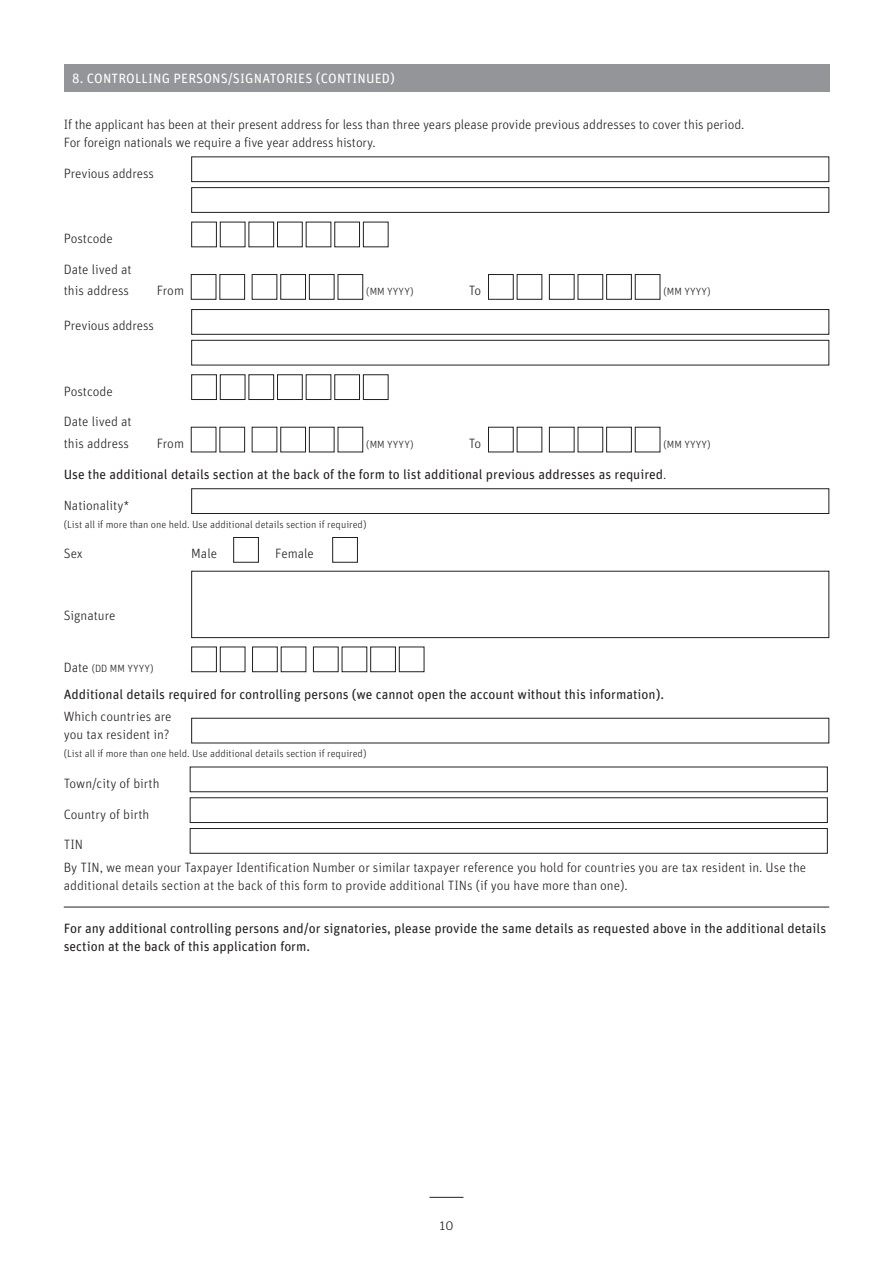
<style>
.page{position:relative;width:893px;height:1263px;background:#fff}
.page>*{position:absolute;margin:0;border:0;box-sizing:border-box;transform-origin:0 0}
.Existing_relationsh{font:300 13.5px/18px "Unit Rounded Pro";letter-spacing:-.01em;color:#231f20}
.Body_copy{font:300 13.5px/18px "Unit Rounded Pro";color:#231f20}
.Existing_relationsh-2{font:13.5px "Unit Rounded Pro";color:#231f20}
.Body_copy-2{font:13.5px/18px "Unit Rounded Pro";color:#231f20}
.Table_Heading{font:13.5px "Unit Rounded Pro";letter-spacing:.01em;color:#fff}
.Body_copy_indent{font:300 13.5px "Unit Rounded Pro";color:#231f20}
.Existing_relationsh-3{font:300 10.5px "Unit Rounded Pro";color:#231f20}
.s1{font-weight:300}
.s2{font-size:13.5px}
</style>
<div class="page">
<hr style="left:429px;top:1197px;width:34px;height:1px;background:#231f20">
<hr style="left:64px;top:907px;width:765px;height:1px;background:#231f20">
<div style="left:64px;top:64px;width:765px;height:27px;background:#939598"></div>
<div style="left:191px;top:156px;width:638px;height:26px;border:1px solid #231f20"></div>
<div style="left:191px;top:187px;width:638px;height:26px;border:1px solid #231f20"></div>
<div style="left:191px;top:222px;width:26px;height:25px;border:1px solid #231f20"></div>
<div style="left:277px;top:222px;width:26px;height:25px;border:1px solid #231f20"></div>
<div style="left:334px;top:222px;width:26px;height:25px;border:1px solid #231f20"></div>
<div style="left:191px;top:274px;width:25px;height:26px;border:1px solid #231f20"></div>
<div style="left:219px;top:274px;width:26px;height:26px;border:1px solid #231f20"></div>
<div style="left:252px;top:274px;width:25px;height:26px;border:1px solid #231f20"></div>
<div style="left:280px;top:274px;width:26px;height:26px;border:1px solid #231f20"></div>
<div style="left:309px;top:274px;width:25px;height:26px;border:1px solid #231f20"></div>
<div style="left:338px;top:274px;width:25px;height:26px;border:1px solid #231f20"></div>
<div style="left:488px;top:274px;width:26px;height:26px;border:1px solid #231f20"></div>
<div style="left:517px;top:274px;width:25px;height:26px;border:1px solid #231f20"></div>
<div style="left:549px;top:274px;width:25px;height:26px;border:1px solid #231f20"></div>
<div style="left:578px;top:274px;width:25px;height:26px;border:1px solid #231f20"></div>
<div style="left:606px;top:274px;width:26px;height:26px;border:1px solid #231f20"></div>
<div style="left:635px;top:274px;width:25px;height:26px;border:1px solid #231f20"></div>
<div style="left:191px;top:309px;width:638px;height:26px;border:1px solid #231f20"></div>
<div style="left:191px;top:340px;width:638px;height:25px;border:1px solid #231f20"></div>
<div style="left:191px;top:374px;width:26px;height:26px;border:1px solid #231f20"></div>
<div style="left:220px;top:374px;width:25px;height:26px;border:1px solid #231f20"></div>
<div style="left:248px;top:374px;width:26px;height:26px;border:1px solid #231f20"></div>
<div style="left:277px;top:374px;width:26px;height:26px;border:1px solid #231f20"></div>
<div style="left:306px;top:374px;width:25px;height:26px;border:1px solid #231f20"></div>
<div style="left:334px;top:374px;width:26px;height:26px;border:1px solid #231f20"></div>
<div style="left:363px;top:374px;width:25px;height:26px;border:1px solid #231f20"></div>
<div style="left:280px;top:427px;width:26px;height:25px;border:1px solid #231f20"></div>
<div style="left:488px;top:427px;width:26px;height:25px;border:1px solid #231f20"></div>
<div style="left:606px;top:427px;width:26px;height:25px;border:1px solid #231f20"></div>
<div style="left:191px;top:488px;width:638px;height:26px;border:1px solid #231f20"></div>
<div style="left:233px;top:537px;width:26px;height:26px;border:1px solid #231f20"></div>
<div style="left:332px;top:537px;width:26px;height:26px;border:1px solid #231f20"></div>
<div style="left:191px;top:571px;width:638px;height:67px;border:1px solid #231f20"></div>
<div style="left:191px;top:646px;width:26px;height:26px;border:1px solid #231f20"></div>
<div style="left:220px;top:646px;width:25px;height:26px;border:1px solid #231f20"></div>
<div style="left:252px;top:646px;width:26px;height:26px;border:1px solid #231f20"></div>
<div style="left:313px;top:646px;width:26px;height:26px;border:1px solid #231f20"></div>
<div style="left:370px;top:646px;width:26px;height:26px;border:1px solid #231f20"></div>
<div style="left:399px;top:646px;width:25px;height:26px;border:1px solid #231f20"></div>
<div style="left:191px;top:718px;width:638px;height:25px;border:1px solid #231f20"></div>
<div style="left:190px;top:767px;width:638px;height:25px;border:1px solid #231f20"></div>
<div style="left:190px;top:797px;width:638px;height:26px;border:1px solid #231f20"></div>
<div style="left:190px;top:828px;width:638px;height:26px;border:1px solid #231f20"></div>
<p class="Table_Heading" style="left:72px;top:69px;width:324px">8. CONTROLLING PERSONS/SIGNATORIES (CONTINUED)</p>
<p class="Existing_relationsh" style="left:64px;top:115px;width:682px">If the applicant has been at their present address for less than three years please provide previous addresses to cover this period.<br>For foreign nationals we require a five year address history.</p>
<p class="Existing_relationsh" style="left:64px;top:164px;width:92px">Previous address</p>
<p class="Existing_relationsh" style="left:64px;top:229px;width:51px">Postcode</p>
<p class="Existing_relationsh" style="left:64px;top:258px;width:69px;line-height:21.8px">Date lived at this address</p>
<p class="Existing_relationsh" style="left:157px;top:281px;width:29px">From</p>
<p class="Existing_relationsh-3" style="left:366px;top:285px;width:49px">(MM YYYY)</p>
<p class="Existing_relationsh" style="left:469px;top:281px;width:14px">To</p>
<p class="Existing_relationsh-3" style="left:663px;top:285px;width:49px">(MM YYYY)</p>
<p class="Existing_relationsh" style="left:64px;top:316px;width:92px">Previous address</p>
<p class="Existing_relationsh" style="left:64px;top:382px;width:51px">Postcode</p>
<p class="Existing_relationsh" style="left:64px;top:411px;width:69px;line-height:21.8px">Date lived at this address</p>
<p class="Existing_relationsh" style="left:157px;top:434px;width:29px">From</p>
<p class="Existing_relationsh-3" style="left:366px;top:438px;width:49px">(MM YYYY)</p>
<p class="Existing_relationsh" style="left:469px;top:434px;width:14px">To</p>
<p class="Existing_relationsh-3" style="left:663px;top:438px;width:49px">(MM YYYY)</p>
<p class="Existing_relationsh-2" style="left:64px;top:465px;width:604px">Use the additional details section at the back of the form to list additional previous addresses as required<span class="s1">.</span></p>
<p class="Existing_relationsh" style="left:64px;top:496px;width:67px">Nationality*</p>
<p class="Existing_relationsh-3" style="left:64px;top:517px;width:304px">(List all if more than one held. Use additional details section if required)</p>
<p class="Existing_relationsh" style="left:64px;top:544px;width:21px">Sex</p>
<p class="Existing_relationsh" style="left:191px;top:544px;width:27px">Male</p>
<p class="Existing_relationsh" style="left:275px;top:544px;width:40px">Female</p>
<p class="Existing_relationsh" style="left:64px;top:606px;width:53px">Signature</p>
<p class="Existing_relationsh-3" style="left:64px;top:662px;width:91px"><span class="s2">Date</span> (DD MM YYYY)</p>
<p class="Existing_relationsh-2" style="left:64px;top:685px;width:602px">Additional details required for controlling persons (we cannot open the account without this information).</p>
<p class="Existing_relationsh" style="left:64px;top:707px;width:109px">Which countries are you tax resident in?</p>
<p class="Existing_relationsh-3" style="left:64px;top:747px;width:304px">(List all if more than one held. Use additional details section if required)</p>
<p class="Existing_relationsh" style="left:64px;top:774px;width:97px">Town/city of birth</p>
<p class="Existing_relationsh" style="left:64px;top:805px;width:87px">Country of birth</p>
<p class="Body_copy" style="left:64px;top:835px;width:21px">TIN</p>
<p class="Body_copy" style="left:64px;top:858px;width:744px">By TIN, we mean your Taxpayer Identification Number or similar taxpayer reference you hold for countries you are tax resident in. Use the additional details section at the back of this form to provide additional TINs (if you have more than one).</p>
<p class="Body_copy-2" style="left:64px;top:919px;width:764px">For any additional controlling persons and/or signatories, please provide the same details as requested above in the additional details section at the back of this application form.</p>
<p class="Body_copy_indent" style="left:439px;top:1216px;width:15px">10</p>
</div>
